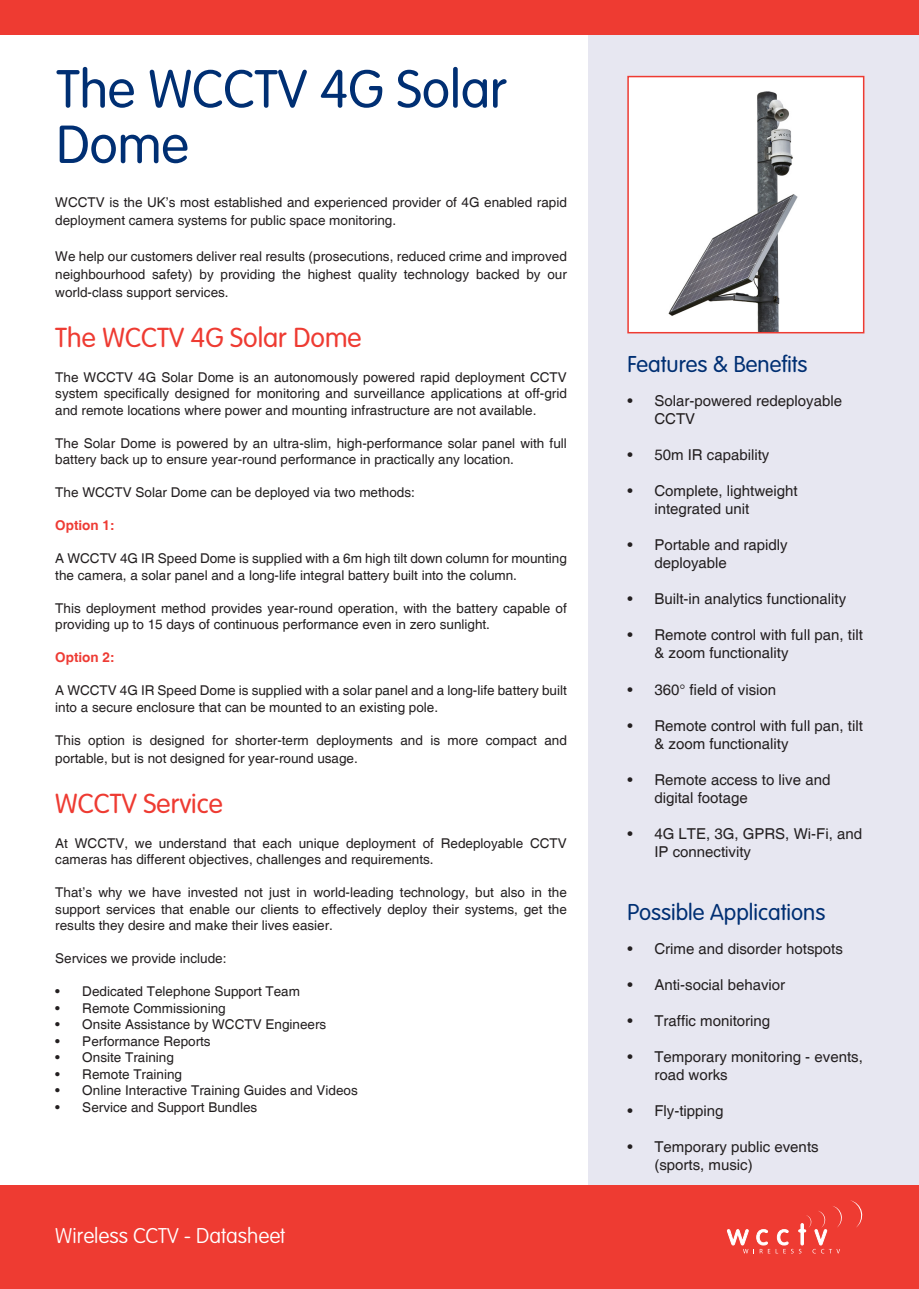
<style>
.page{position:relative;width:919px;height:1289px;background:#fff}
.page>*{position:absolute;margin:0;border:0;box-sizing:border-box;transform-origin:0 0}
.Main_Header{font:300 52.5px/55.5px "VAG Rounded Std";color:#002f73}
.t1{font:300 27px "VAG Rounded Std";color:#ee3b32}
.t2{font:300 22.5px "VAG Rounded Std";color:#002f73}
.body_text{font:100 21px "VAG Rounded Std";color:#fff}
.t3{font:21px "Myriad Pro";color:#fff}
.t4{font:15px/18px "Helvetica";color:#231f20}
.body_text-2{font:13.5px/16.5px "Helvetica";color:#231f20}
.t5{font:700 13.5px "Helvetica";color:#ee3b34}
</style>
<div class="page">
<div style="left:588px;top:34px;width:330px;height:1150px;background:#e7e7f1"></div>
<div style="left:0;top:0;width:918px;height:34px;background:#ee3b32"></div>
<img style="left:630px;top:79px;width:231px;height:251px">
<div style="left:627px;top:76px;width:237px;height:257px;border:2px solid #ee3b32"></div>
<div style="left:0;top:1184px;width:918px;height:104px;background:#ee3b32"></div>
<svg style="left:850px;top:1200px;width:12px;height:27px"></svg>
<svg style="left:726px;top:1206px;width:116px;height:47px"></svg>
<p class="Main_Header" style="left:56px;top:63px;width:451px">The WCCTV 4G Solar<br>Dome</p>
<p class="body_text-2" style="left:55px;top:193px;width:513px;line-height:18px">WCCTV is the UK’s most established and experienced provider of 4G enabled rapid deployment camera systems for public space monitoring.</p>
<p class="body_text-2" style="left:55px;top:247px;width:513px;line-height:18px;text-align:justify">We help our customers deliver real results (prosecutions, reduced crime and improved neighbourhood safety) by providing the highest quality technology backed by our world-class support services.</p>
<p class="t1" style="left:55px;top:322px;width:308px">The WCCTV 4G Solar Dome</p>
<p class="body_text-2" style="left:55px;top:369px;width:513px;text-align:justify">The WCCTV 4G Solar Dome is an autonomously powered rapid deployment CCTV system specifically designed for monitoring and surveillance applications at off-grid and remote locations where power and mounting infrastructure are not available.</p>
<p class="body_text-2" style="left:55px;top:435px;width:513px">The Solar Dome is powered by an ultra-slim, high-performance solar panel with full battery back up to ensure year-round performance in practically any location.</p>
<p class="body_text-2" style="left:55px;top:484px;width:361px">The WCCTV Solar Dome can be deployed via two methods:</p>
<p class="t5" style="left:55px;top:517px;width:61px">Option 1:</p>
<p class="body_text-2" style="left:55px;top:550px;width:513px">A WCCTV 4G IR Speed Dome is supplied with a 6m high tilt down column for mounting the camera, a solar panel and a long-life integral battery built into the column.</p>
<p class="body_text-2" style="left:55px;top:600px;width:513px">This deployment method provides year-round operation, with the battery capable of providing up to 15 days of continuous performance even in zero sunlight.</p>
<p class="t5" style="left:55px;top:649px;width:61px">Option 2:</p>
<p class="body_text-2" style="left:55px;top:682px;width:513px">A WCCTV 4G IR Speed Dome is supplied with a solar panel and a long-life battery built into a secure enclosure that can be mounted to an existing pole.</p>
<p class="body_text-2" style="left:55px;top:731px;width:513px;line-height:18px">This option is designed for shorter-term deployments and is more compact and portable, but is not designed for year-round usage.</p>
<p class="t1" style="left:55px;top:788px;width:169px">WCCTV Service</p>
<p class="body_text-2" style="left:55px;top:835px;width:513px">At WCCTV, we understand that each unique deployment of Redeployable CCTV cameras has different objectives, challenges and requirements.</p>
<p class="body_text-2" style="left:55px;top:884px;width:513px;text-align:justify">That’s why we have invested not just in world-leading technology, but also in the support services that enable our clients to effectively deploy their systems, get the results they desire and make their lives easier.</p>
<p class="body_text-2" style="left:55px;top:950px;width:173px">Services we provide include:</p>
<p class="body_text-2" style="left:55px;top:983px;width:246px">• Dedicated Telephone Support Team</p>
<p class="body_text-2" style="left:55px;top:1000px;width:172px">• Remote Commissioning</p>
<p class="body_text-2" style="left:55px;top:1016px;width:272px">• Onsite Assistance by WCCTV Engineers</p>
<p class="body_text-2" style="left:55px;top:1033px;width:157px">• Performance Reports</p>
<p class="body_text-2" style="left:55px;top:1049px;width:120px">• Onsite Training</p>
<p class="body_text-2" style="left:55px;top:1066px;width:128px">• Remote Training</p>
<p class="body_text-2" style="left:55px;top:1082px;width:304px">• Online Interactive Training Guides and Videos</p>
<p class="body_text-2" style="left:55px;top:1099px;width:203px">• Service and Support Bundles</p>
<p class="body_text" style="left:55px;top:1223px;width:231px">Wireless CCTV - Datasheet</p>
<h3 class="t3" style="left:170px;top:1221px;width:25px">V -</h3>
<h3 class="t3" style="left:229px;top:1221px;width:12px">a</h3>
<p class="t2" style="left:627px;top:351px;width:182px">Features &amp; Benefits</p>
<p class="t4" style="left:654px;top:392px;width:189px;text-indent:-27px">• Solar-powered redeployable<br>CCTV</p>
<p class="t4" style="left:627px;top:446px;width:144px">• 50m IR capability</p>
<p class="t4" style="left:654px;top:482px;width:145px;text-indent:-27px">• Complete, lightweight integrated unit</p>
<p class="t4" style="left:654px;top:536px;width:135px;text-indent:-27px">• Portable and rapidly deployable</p>
<p class="t4" style="left:627px;top:590px;width:220px">• Built-in analytics functionality</p>
<p class="t4" style="left:654px;top:626px;width:210px;text-indent:-27px">• Remote control with full pan, tilt &amp; zoom functionality</p>
<p class="t4" style="left:627px;top:680px;width:150px">• 360° field of vision</p>
<p class="t4" style="left:654px;top:716px;width:210px;text-indent:-27px">• Remote control with full pan, tilt &amp; zoom functionality</p>
<p class="t4" style="left:654px;top:770px;width:177px;text-indent:-27px">• Remote access to live and digital footage</p>
<p class="t4" style="left:654px;top:824px;width:209px;text-indent:-27px">• 4G LTE, 3G, GPRS, Wi-Fi, and<br>IP connectivity</p>
<p class="t2" style="left:627px;top:898px;width:199px">Possible Applications</p>
<p class="t4" style="left:627px;top:940px;width:217px">• Crime and disorder hotspots</p>
<p class="t4" style="left:627px;top:976px;width:159px">• Anti-social behavior</p>
<p class="t4" style="left:627px;top:1012px;width:144px">• Traffic monitoring</p>
<p class="t4" style="left:654px;top:1048px;width:210px;text-indent:-27px">• Temporary monitoring - events, road works</p>
<p class="t4" style="left:627px;top:1102px;width:98px">• Fly-tipping</p>
<p class="t4" style="left:654px;top:1138px;width:166px;text-indent:-27px">• Temporary public events (sports, music)</p>
</div>
